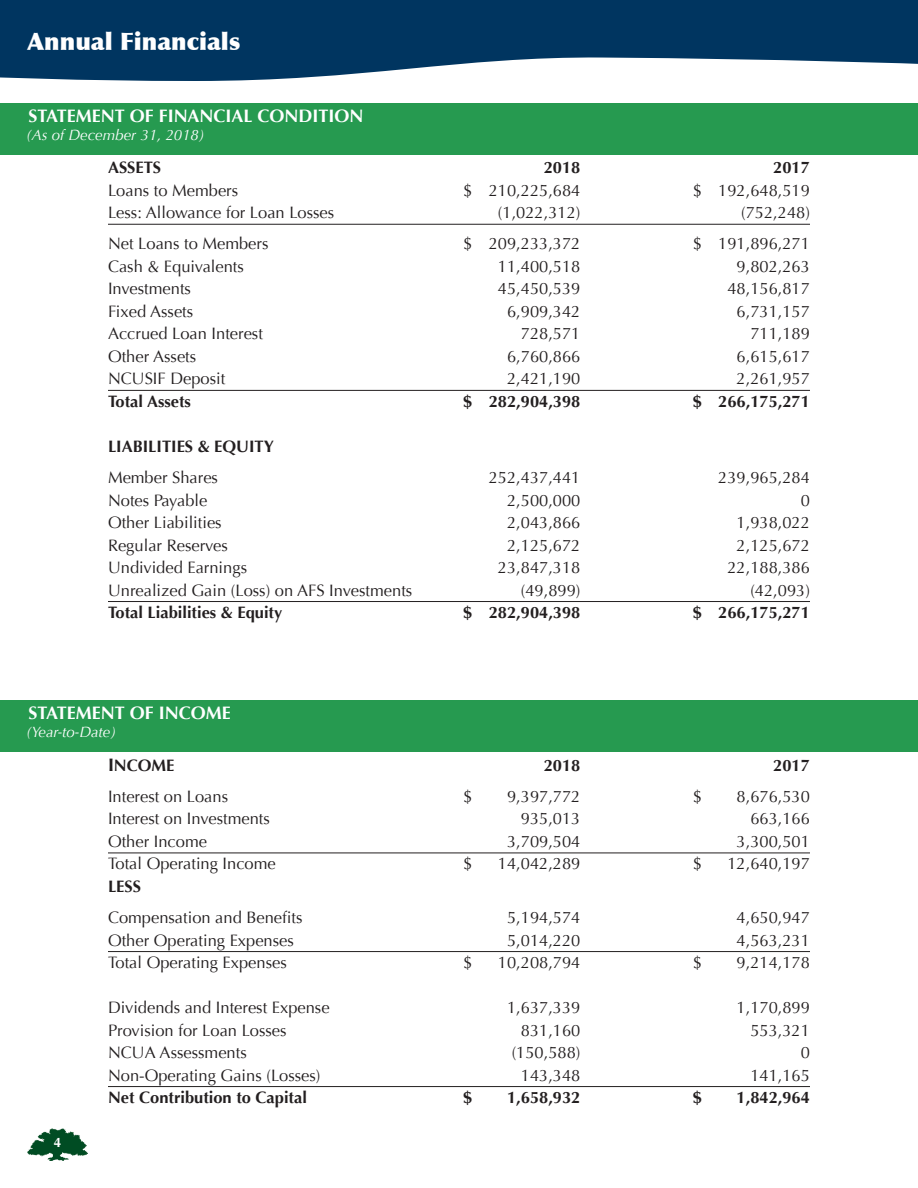
<style>
.page{position:relative;width:918px;height:1188px;background:#fff}
.page>*{position:absolute;margin:0;border:0;box-sizing:border-box;transform-origin:0 0}
.t1{font:900 24px "Optima";color:#fff}
.t2{font:700 18px "Optima";color:#fff}
.t3{font:16.5px "Optima";color:#231f20}
.t4{font:700 16.5px "Optima";color:#231f20}
.t5{font:italic 15px "Optima";color:#fff}
.t6{font:700 13.5px "Optima";color:#fff}
.s1{font-size:18px}
</style>
<div class="page">
<svg style="left:0;top:0;width:918px;height:81px;background:#275478"></svg>
<img style="left:27px;top:1129px;width:61px;height:31px">
<div style="left:0;top:103px;width:918px;height:52px;background:#269a50"></div>
<hr style="left:108px;top:224px;width:702px;height:1px;background:#231f20">
<hr style="left:108px;top:390px;width:702px;height:1px;background:#231f20">
<hr style="left:108px;top:601px;width:702px;height:1px;background:#231f20">
<hr style="left:108px;top:853px;width:702px;height:1px;background:#231f20">
<hr style="left:108px;top:951px;width:702px;height:1px;background:#231f20">
<hr style="left:108px;top:1086px;width:702px;height:1px;background:#231f20">
<div style="left:0;top:700px;width:918px;height:52px;background:#269a50"></div>
<p class="t1" style="left:27px;top:27px;width:215px">Annual Financials</p>
<p class="t2" style="left:29px;top:105px;width:337px">STATEMENT OF FINANCIAL CONDITION</p>
<p class="t5" style="left:26px;top:126px;width:180px">(As of December 31, 2018)</p>
<p class="t4" style="left:108px;top:158px;width:55px">ASSETS</p>
<p class="t4" style="left:544px;top:158px;width:38px">2018</p>
<p class="t4" style="left:773px;top:158px;width:38px">2017</p>
<p class="t3" style="left:108px;top:181px;width:132px">Loans to Members</p>
<p class="t3" style="left:463px;top:181px;width:119px">$ 210,225,684</p>
<p class="t3" style="left:693px;top:181px;width:119px">$ 192,648,519</p>
<p class="t3" style="left:108px;top:203px;width:228px">Less: Allowance for Loan Losses</p>
<p class="t3" style="left:498px;top:203px;width:84px">(1,022,312)</p>
<p class="t3" style="left:741px;top:203px;width:70px">(752,248)</p>
<p class="t3" style="left:108px;top:234px;width:162px">Net Loans to Members</p>
<p class="t3" style="left:463px;top:234px;width:119px">$ 209,233,372</p>
<p class="t3" style="left:693px;top:234px;width:119px">$ 191,896,271</p>
<p class="t3" style="left:108px;top:257px;width:137px">Cash &amp; Equivalents</p>
<p class="t3" style="left:498px;top:257px;width:84px">11,400,518</p>
<p class="t3" style="left:737px;top:257px;width:75px">9,802,263</p>
<p class="t3" style="left:108px;top:279px;width:85px">Investments</p>
<p class="t3" style="left:498px;top:279px;width:84px">45,450,539</p>
<p class="t3" style="left:727px;top:279px;width:84px">48,156,817</p>
<p class="t3" style="left:108px;top:302px;width:87px">Fixed Assets</p>
<p class="t3" style="left:507px;top:302px;width:75px">6,909,342</p>
<p class="t3" style="left:737px;top:302px;width:75px">6,731,157</p>
<p class="t3" style="left:108px;top:324px;width:156px">Accrued Loan Interest</p>
<p class="t3" style="left:521px;top:324px;width:61px">728,571</p>
<p class="t3" style="left:750px;top:324px;width:61px">711,189</p>
<p class="t3" style="left:108px;top:347px;width:90px">Other Assets</p>
<p class="t3" style="left:507px;top:347px;width:75px">6,760,866</p>
<p class="t3" style="left:737px;top:347px;width:75px">6,615,617</p>
<p class="t3" style="left:108px;top:369px;width:119px">NCUSIF Deposit</p>
<p class="t3" style="left:507px;top:369px;width:75px">2,421,190</p>
<p class="t3" style="left:737px;top:369px;width:75px">2,261,957</p>
<p class="t4" style="left:108px;top:392px;width:85px">Total Assets</p>
<p class="t4" style="left:463px;top:392px;width:119px">$ 282,904,398</p>
<p class="t4" style="left:693px;top:392px;width:119px">$ 266,175,271</p>
<p class="t4" style="left:108px;top:437px;width:167px">LIABILITIES &amp; EQUITY</p>
<p class="t3" style="left:108px;top:468px;width:112px">Member Shares</p>
<p class="t3" style="left:489px;top:468px;width:93px">252,437,441</p>
<p class="t3" style="left:718px;top:468px;width:93px">239,965,284</p>
<p class="t3" style="left:108px;top:490px;width:101px">Notes Payable</p>
<p class="t3" style="left:507px;top:490px;width:75px">2,500,000</p>
<p class="t3" style="left:801px;top:490px;width:11px">0</p>
<p class="t3" style="left:108px;top:513px;width:115px">Other Liabilities</p>
<p class="t3" style="left:507px;top:513px;width:75px">2,043,866</p>
<p class="t3" style="left:737px;top:513px;width:75px">1,938,022</p>
<p class="t3" style="left:108px;top:535px;width:121px">Regular Reserves</p>
<p class="t3" style="left:507px;top:535px;width:75px">2,125,672</p>
<p class="t3" style="left:737px;top:535px;width:75px">2,125,672</p>
<p class="t3" style="left:108px;top:558px;width:141px">Undivided Earnings</p>
<p class="t3" style="left:498px;top:558px;width:84px">23,847,318</p>
<p class="t3" style="left:727px;top:558px;width:84px">22,188,386</p>
<p class="t3" style="left:108px;top:580px;width:306px">Unrealized Gain (Loss) on AFS Investments</p>
<p class="t3" style="left:521px;top:580px;width:61px">(49,899)</p>
<p class="t3" style="left:750px;top:580px;width:61px">(42,093)</p>
<p class="t4" style="left:108px;top:603px;width:176px">Total Liabilities &amp; Equity</p>
<p class="t4" style="left:463px;top:603px;width:119px">$ 282,904,398</p>
<p class="t4" style="left:693px;top:603px;width:119px">$ 266,175,271</p>
<p class="t2" style="left:29px;top:702px;width:204px">STATEMENT OF INCOME</p>
<p class="t5" style="left:26px;top:723px;width:92px">(Year-to-Date)</p>
<p class="t6" style="left:54px;top:1135px;width:9px">4</p>
<p class="t4" style="left:108px;top:756px;width:68px"><span class="s1">I</span>NCOME</p>
<p class="t4" style="left:544px;top:756px;width:38px">2018</p>
<p class="t4" style="left:773px;top:756px;width:38px">2017</p>
<p class="t3" style="left:108px;top:787px;width:122px">Interest on Loans</p>
<p class="t3" style="left:463px;top:787px;width:11px">$</p>
<p class="t3" style="left:507px;top:787px;width:75px">9,397,772</p>
<p class="t3" style="left:693px;top:787px;width:11px">$</p>
<p class="t3" style="left:737px;top:787px;width:75px">8,676,530</p>
<p class="t3" style="left:108px;top:809px;width:163px">Interest on Investments</p>
<p class="t3" style="left:521px;top:809px;width:61px">935,013</p>
<p class="t3" style="left:750px;top:809px;width:61px">663,166</p>
<p class="t3" style="left:108px;top:832px;width:101px">Other Income</p>
<p class="t3" style="left:507px;top:832px;width:75px">3,709,504</p>
<p class="t3" style="left:737px;top:832px;width:75px">3,300,501</p>
<p class="t3" style="left:108px;top:854px;width:169px">Total Operating Income</p>
<p class="t3" style="left:463px;top:854px;width:11px">$</p>
<p class="t3" style="left:498px;top:854px;width:84px">14,042,289</p>
<p class="t3" style="left:693px;top:854px;width:11px">$</p>
<p class="t3" style="left:727px;top:854px;width:84px">12,640,197</p>
<p class="t4" style="left:108px;top:877px;width:34px">LESS</p>
<p class="t3" style="left:108px;top:908px;width:196px">Compensation and Benefits</p>
<p class="t3" style="left:507px;top:908px;width:75px">5,194,574</p>
<p class="t3" style="left:737px;top:908px;width:75px">4,650,947</p>
<p class="t3" style="left:108px;top:930px;width:187px">Other Operating Expenses</p>
<p class="t3" style="left:507px;top:930px;width:75px">5,014,220</p>
<p class="t3" style="left:737px;top:930px;width:75px">4,563,231</p>
<p class="t3" style="left:108px;top:953px;width:180px">Total Operating Expenses</p>
<p class="t3" style="left:463px;top:953px;width:11px">$</p>
<p class="t3" style="left:498px;top:953px;width:84px">10,208,794</p>
<p class="t3" style="left:693px;top:953px;width:11px">$</p>
<p class="t3" style="left:737px;top:953px;width:75px">9,214,178</p>
<p class="t3" style="left:108px;top:998px;width:223px">Dividends and Interest Expense</p>
<p class="t3" style="left:507px;top:998px;width:75px">1,637,339</p>
<p class="t3" style="left:737px;top:998px;width:75px">1,170,899</p>
<p class="t3" style="left:108px;top:1020px;width:180px">Provision for Loan Losses</p>
<p class="t3" style="left:521px;top:1020px;width:61px">831,160</p>
<p class="t3" style="left:750px;top:1020px;width:61px">553,321</p>
<p class="t3" style="left:108px;top:1043px;width:140px">NCUA Assessments</p>
<p class="t3" style="left:512px;top:1043px;width:70px">(150,588)</p>
<p class="t3" style="left:801px;top:1043px;width:11px">0</p>
<p class="t3" style="left:108px;top:1065px;width:214px">Non-Operating Gains (Losses)</p>
<p class="t3" style="left:521px;top:1065px;width:61px">143,348</p>
<p class="t3" style="left:750px;top:1065px;width:61px">141,165</p>
<p class="t4" style="left:108px;top:1088px;width:200px">Net Contribution to Capital</p>
<p class="t4" style="left:463px;top:1088px;width:11px">$</p>
<p class="t4" style="left:507px;top:1088px;width:75px">1,658,932</p>
<p class="t4" style="left:693px;top:1088px;width:11px">$</p>
<p class="t4" style="left:737px;top:1088px;width:75px">1,842,964</p>
</div>
